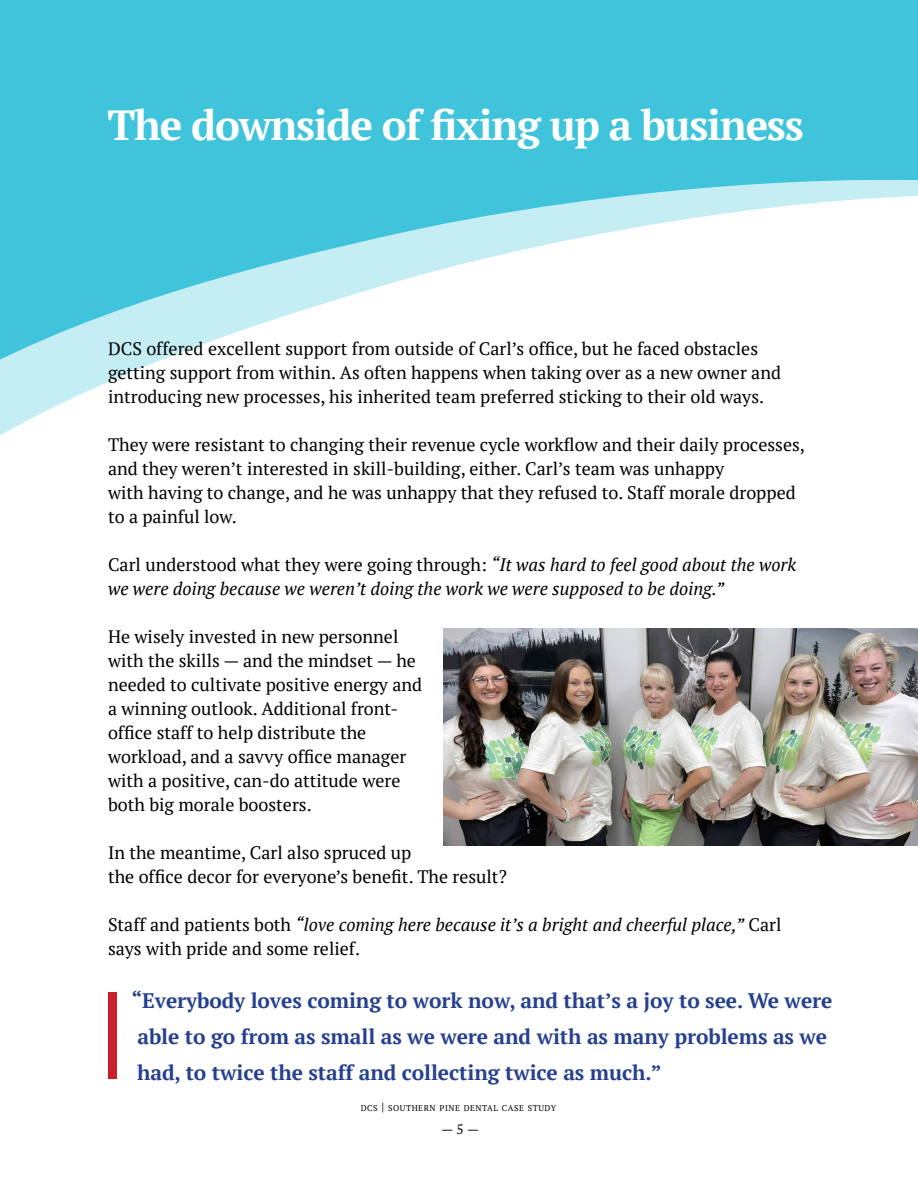
<style>
.page{position:relative;width:918px;height:1188px;background:#fff}
.page>*{position:absolute;margin:0;border:0;box-sizing:border-box;transform-origin:0 0}
.White_heading{font:700 42px "PT Serif";letter-spacing:-.03em;color:#fff}
.t1{font:700 21px/36px "PT Serif";letter-spacing:-.005em;color:#25408f}
.Black_subhead_Roboto{font:18px/24px "PT Serif";color:#000}
.Black_subhead_Roboto-2{font:italic 18px/24px "PT Serif";color:#000}
.t2{font:13.5px "PT Serif";color:#000}
.t3{font:8.4px "PT Serif";letter-spacing:.055em;color:#000}
.s1{font-style:normal}
.s2{font-style:italic}
.s3{font-size:12px}
</style>
<div class="page">
<div style="left:0;top:0;width:918px;height:460px;background:#3fc4db"></div>
<svg style="left:652px;top:180px;width:266px;height:13px;fill:#c5edf4"></svg>
<svg style="left:0;top:193px;width:918px;height:267px;fill:#fff"></svg>
<div style="left:108px;top:992px;width:9px;height:87px;background:#ca2128"></div>
<img style="left:444px;top:629px;width:474px;height:216px">
<p class="White_heading" style="left:107px;top:98px;width:698px">The downside of fixing up a business</p>
<p class="Black_subhead_Roboto" style="left:108px;top:337px;width:675px">DCS offered excellent support from outside of Carl’s office, but he faced obstacles getting support from within. As often happens when taking over as a new owner and introducing new processes, his inherited team preferred sticking to their old ways.</p>
<p class="Black_subhead_Roboto" style="left:108px;top:433px;width:698px">They were resistant to changing their revenue cycle workflow and their daily processes, and they weren’t interested in skill-building, either. Carl’s team was unhappy<br>with having to change, and he was unhappy that they refused to. Staff morale dropped to a painful low.</p>
<p class="Black_subhead_Roboto-2" style="left:108px;top:553px;width:690px"><span class="s1">Carl understood what they were going through:</span> “It was hard to feel good about the work we were doing because we weren’t doing the work we were supposed to be doing.”</p>
<p class="Black_subhead_Roboto" style="left:108px;top:625px;width:316px">He wisely invested in new personnel with the skills — and the mindset — he needed to cultivate positive energy and a winning outlook. Additional front&shy;office staff to help distribute the workload, and a savvy office manager with a positive, can-do attitude were both big morale boosters.</p>
<p class="Black_subhead_Roboto" style="left:108px;top:841px;width:401px">In the meantime, Carl also spruced up<br>the office decor for everyone’s benefit. The result?</p>
<p class="Black_subhead_Roboto" style="left:108px;top:913px;width:675px">Staff and patients both <span class="s2">“love coming here because it’s a bright and cheerful place,”</span> Carl says with pride and some relief.</p>
<p class="t1" style="left:132px;top:982px;width:702px">“Everybody loves coming to work now, and that’s a joy to see. We were able to go from as small as we were and with as many problems as we had, to twice the staff and collecting twice as much.”</p>
<p class="t3" style="left:361px;top:1103px;width:197px">DCS <span class="s3">|</span> SOUTHERN PINE DENTAL CASE STUDY</p>
<p class="t2" style="left:441px;top:1120px;width:39px">— 5 —</p>
</div>
